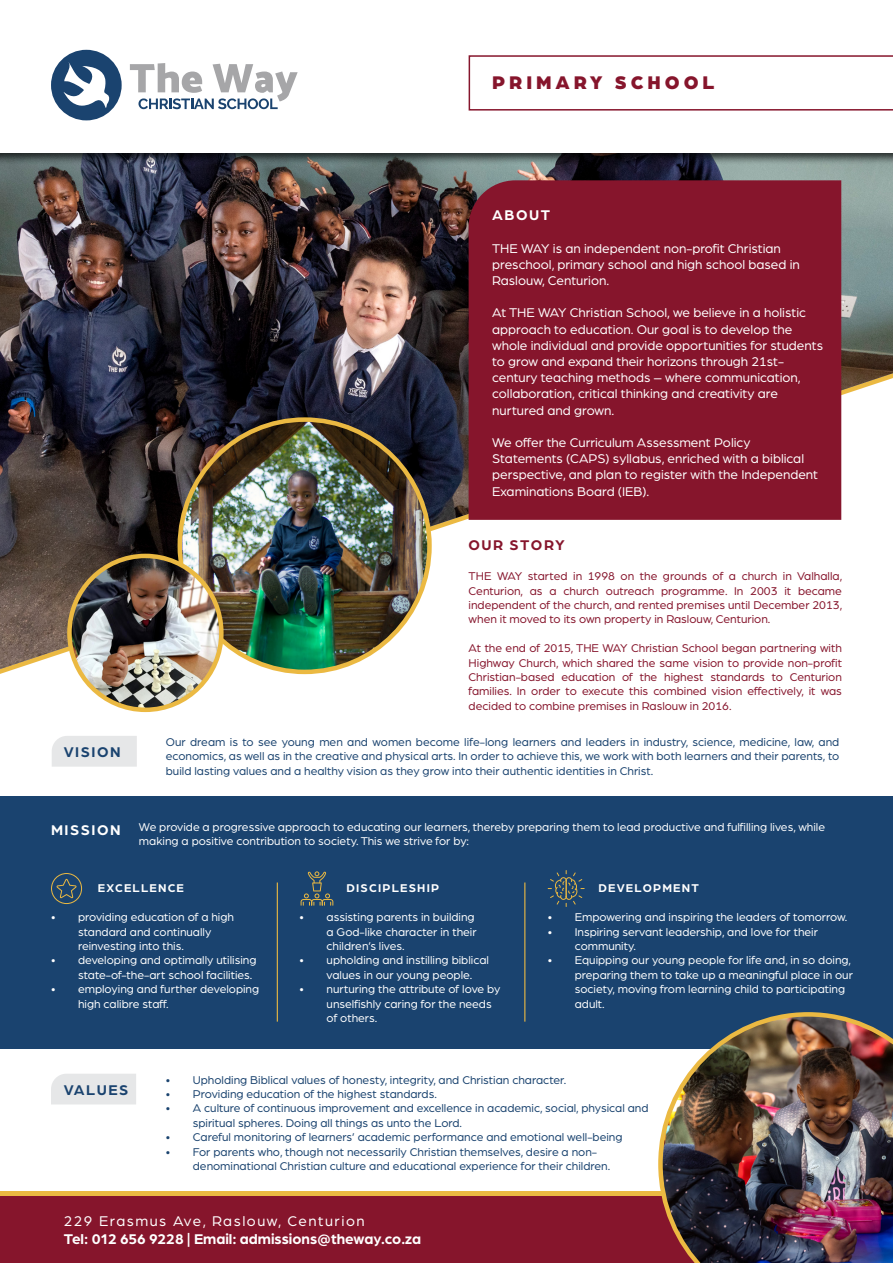
<style>
.page{position:relative;width:893px;height:1263px;background:#fff}
.page>*{position:absolute;margin:0;border:0;box-sizing:border-box;transform-origin:0 0}
.t1{font:900 19.5px "Arboria";letter-spacing:.2em;color:#86152c}
.t2{font:700 15px "Arboria";color:#fff}
.t3{font:15px "Arboria";letter-spacing:.1em;color:#fff}
.t4{font:700 15px "Arboria";letter-spacing:.1em;color:#1a436f}
.t5{font:700 15px "Arboria";letter-spacing:.095em;color:#86152c}
.t6{font:13.5px/16.2px "Arboria";color:#fff}
.t7{font:12px/14.4px "Arboria";color:#fff}
.t8{font:12px/14.4px "Arboria";color:#1a436f}
.t9{font:12px/14.4px "Arboria";color:#86152c;text-align:justify}
.t10{font:700 12px "Arboria";letter-spacing:.1em;color:#fff}
.s1{font-weight:700;font-size:15px}
</style>
<div class="page">
<img style="left:0;top:165px;width:893px;height:504px">
<div style="left:52px;top:736px;width:85px;height:31px;background:#e6e7e8"></div>
<div style="left:51px;top:1074px;width:85px;height:30px;background:#e6e7e8"></div>
<div style="left:0;top:0;width:893px;height:165px;background:#000;opacity:.75"></div>
<div style="left:0;top:0;width:893px;height:152px;background:#fff"></div>
<svg style="left:0;top:1191px;width:658px;height:6px;background:#da9d3e"></svg>
<div style="left:0;top:1197px;width:893px;height:66px;background:#86152c"></div>
<svg style="left:51px;top:50px;width:71px;height:70px"></svg>
<svg style="left:130px;top:63px;width:168px;height:46px"></svg>
<div style="left:469px;top:180px;width:372px;height:340px;background:#86152c"></div>
<div style="left:0;top:796px;width:893px;height:252px;background:#1a436f"></div>
<hr style="left:277px;top:882px;width:1px;height:139px;background:#ebb942">
<hr style="left:524px;top:882px;width:1px;height:139px;background:#ebb942">
<svg style="left:301px;top:871px;width:32px;height:35px"></svg>
<svg style="left:548px;top:870px;width:37px;height:37px"></svg>
<svg style="left:51px;top:873px;width:31px;height:31px"></svg>
<img style="left:180px;top:420px;width:249px;height:252px">
<img style="left:69px;top:556px;width:152px;height:154px">
<div style="left:67px;top:554px;width:157px;height:158px;border:4px solid #ebb942;border-radius:50%"></div>
<img style="left:658px;top:1012px;width:235px;height:251px">
<svg style="left:469px;top:55px;width:424px;height:56px"></svg>
<h1 class="t1" style="left:492px;top:69px;width:224px">PRIMARY SCHOOL</h1>
<p class="t2" style="left:492px;top:205px;width:59px">ABOUT</p>
<p class="t6" style="left:492px;top:239px;width:309px">THE WAY is an independent non-profit Christian preschool, primary school and high school based in<br>Raslouw, Centurion.</p>
<p class="t6" style="left:492px;top:304px;width:332px">At THE WAY Christian School, we believe in a holistic approach to education. Our goal is to develop the whole individual and provide opportunities for students to grow and expand their horizons through 21st&shy;century teaching methods – where communication, collaboration, critical thinking and creativity are nurtured and grown.</p>
<p class="t6" style="left:492px;top:434px;width:327px">We offer the Curriculum Assessment Policy Statements (CAPS) syllabus, enriched with a biblical perspective, and plan to register with the Independent Examinations Board (IEB).</p>
<p class="t5" style="left:469px;top:534px;width:98px">OUR STORY</p>
<p class="t9" style="left:469px;top:568px;width:375px">THE WAY started in 1998 on the grounds of a church in Valhalla, Centurion, as a church outreach programme. In 2003 it became independent of the church, and rented premises until December 2013, when it moved to its own property in Raslouw, Centurion.</p>
<p class="t9" style="left:469px;top:640px;width:375px">At the end of 2015, THE WAY Christian School began partnering with Highway Church, which shared the same vision to provide non-profit Christian-based education of the highest standards to Centurion families. In order to execute this combined vision effectively, it was decided to combine premises in Raslouw in 2016.</p>
<p class="t4" style="left:64px;top:742px;width:58px">VISION</p>
<p class="t8" style="left:166px;top:734px;width:675px;text-align:justify">Our dream is to see young men and women become life-long learners and leaders in industry, science, medicine, law, and economics, as well as in the creative and physical arts. In order to achieve this, we work with both learners and their parents, to build lasting values and a healthy vision as they grow into their authentic identities in Christ.</p>
<p class="t7" style="left:139px;top:819px;width:688px;text-indent:-88px"><span class="s1">MISSION</span> We provide a progressive approach to educating our learners, thereby preparing them to lead productive and fulfilling lives, while making a positive contribution to society. This we strive for by:</p>
<p class="t10" style="left:346px;top:880px;width:94px">DISCIPLESHIP</p>
<p class="t7" style="left:327px;top:909px;width:152px;text-indent:-27px">• assisting parents in building a God-like character in their children’s lives.</p>
<p class="t7" style="left:327px;top:953px;width:164px;text-indent:-27px">• upholding and instilling biblical values in our young people.</p>
<p class="t7" style="left:327px;top:981px;width:175px;text-indent:-27px">• nurturing the attribute of love by unselfishly caring for the needs of others.</p>
<p class="t10" style="left:98px;top:880px;width:88px">EXCELLENCE</p>
<p class="t7" style="left:78px;top:909px;width:158px;text-indent:-27px">• providing education of a high standard and continually reinvesting into this.</p>
<p class="t7" style="left:78px;top:953px;width:180px;text-indent:-27px">• developing and optimally utilising state-of-the-art school facilities.</p>
<p class="t7" style="left:78px;top:981px;width:183px;text-indent:-27px">• employing and further developing high calibre staff.</p>
<p class="t10" style="left:598px;top:880px;width:102px">DEVELOPMENT</p>
<p class="t7" style="left:548px;top:909px;width:301px">• Empowering and inspiring the leaders of tomorrow.</p>
<p class="t7" style="left:575px;top:924px;width:245px;text-indent:-27px">• Inspiring servant leadership, and love for their community.</p>
<p class="t7" style="left:575px;top:953px;width:280px;text-indent:-27px">• Equipping our young people for life and, in so doing, preparing them to take up a meaningful place in our society, moving from learning child to participating adult.</p>
<p class="t4" style="left:64px;top:1079px;width:66px">VALUES</p>
<p class="t8" style="left:166px;top:1072px;width:402px">• Upholding Biblical values of honesty, integrity, and Christian character.</p>
<p class="t8" style="left:166px;top:1086px;width:273px">• Providing education of the highest standards.</p>
<p class="t8" style="left:193px;top:1101px;width:457px;text-indent:-27px">• A culture of continuous improvement and excellence in academic, social, physical and spiritual spheres. Doing all things as unto the Lord.</p>
<p class="t8" style="left:166px;top:1129px;width:458px">• Careful monitoring of learners’ academic performance and emotional well-being</p>
<p class="t8" style="left:193px;top:1144px;width:419px;text-indent:-27px">• For parents who, though not necessarily Christian themselves, desire a non&shy;denominational Christian culture and educational experience for their children.</p>
<p class="t3" style="left:64px;top:1211px;width:302px">229 Erasmus Ave, Raslouw, Centurion</p>
<p class="t2" style="left:64px;top:1229px;width:359px">Tel: 012 656 9228 | Email: admissions@theway.co.za</p>
</div>
